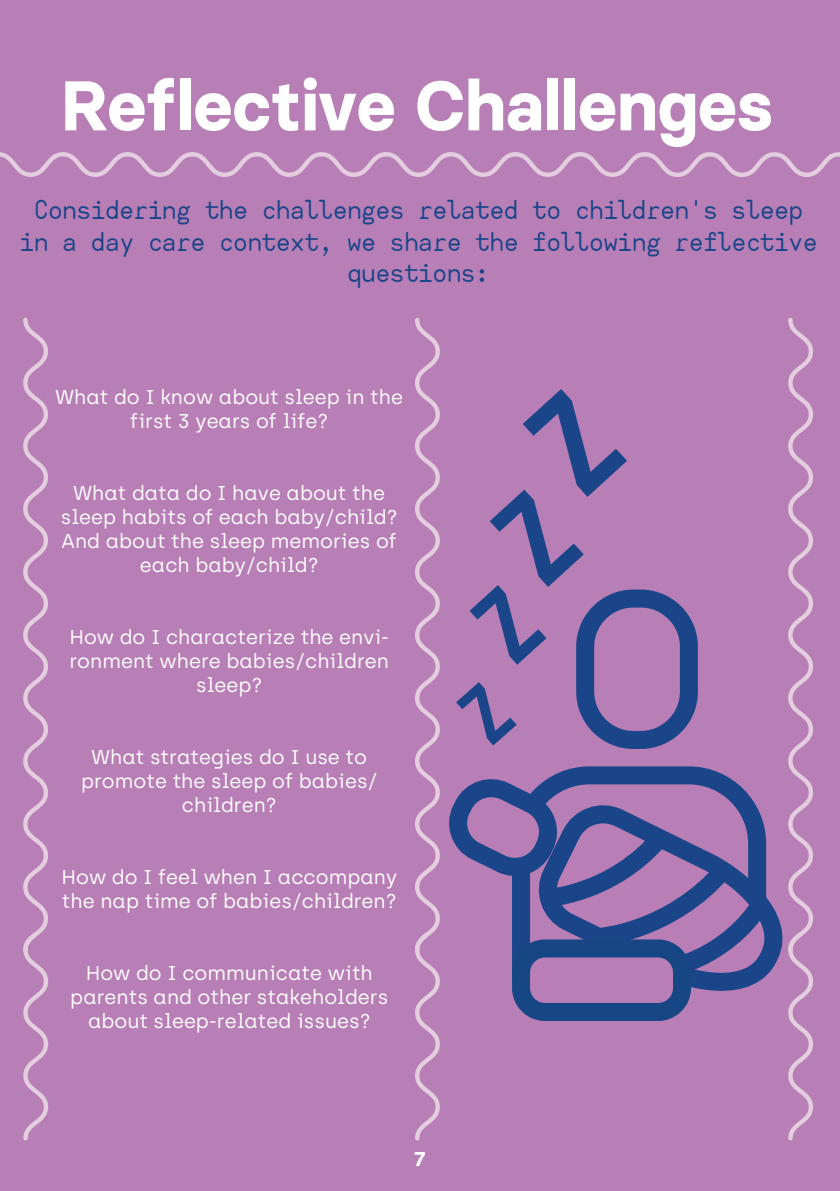
<style>
.page{position:relative;width:840px;height:1191px;background:#fff}
.page>*{position:absolute;margin:0;border:0;box-sizing:border-box;transform-origin:0 0}
.t1{font:700 70px "Basier Circle";color:#fff}
.t2{font:26px/31.2px "AHAMONO";letter-spacing:-.02em;color:#1a4589;text-align:center}
.t3{font:20px/24px "Archia";color:#fff;text-align:center}
.t4{font:700 20px "Basier Circle";color:#fff}
</style>
<div class="page">
<div style="left:0;top:0;width:839px;height:1191px;background:#b87eb6"></div>
<svg style="left:0;top:152px;width:839px;height:25px"></svg>
<svg style="left:23px;top:318px;width:25px;height:822px"></svg>
<svg style="left:415px;top:318px;width:397px;height:822px"></svg>
<svg style="left:468px;top:389px;width:158px;height:276px"></svg>
<h1 class="t1" style="left:60px;top:62px;width:713px">Reflective Challenges</h1>
<h2 class="t2" style="left:20px;top:193px;width:798px">Considering the challenges related to children's sleep in a day care context, we share the following reflective questions:</h2>
<p class="t3" style="left:55px;top:385px;width:349px">What do I know about sleep in the first 3 years of life?</p>
<p class="t3" style="left:61px;top:481px;width:338px">What data do I have about the sleep habits of each baby/child?<br>And about the sleep memories of each baby/child?</p>
<p class="t3" style="left:69px;top:625px;width:321px">How do I characterize the envi&shy;ronment where babies/children sleep?</p>
<p class="t3" style="left:81px;top:745px;width:298px">What strategies do I use to promote the sleep of babies/ children?</p>
<p class="t3" style="left:61px;top:865px;width:337px;text-align:left">How do I feel when I accompany the nap time of babies/children?</p>
<p class="t3" style="left:70px;top:961px;width:319px">How do I communicate with parents and other stakeholders about sleep-related issues?</p>
<p class="t4" style="left:414px;top:1146px;width:12px">7</p>
</div>
